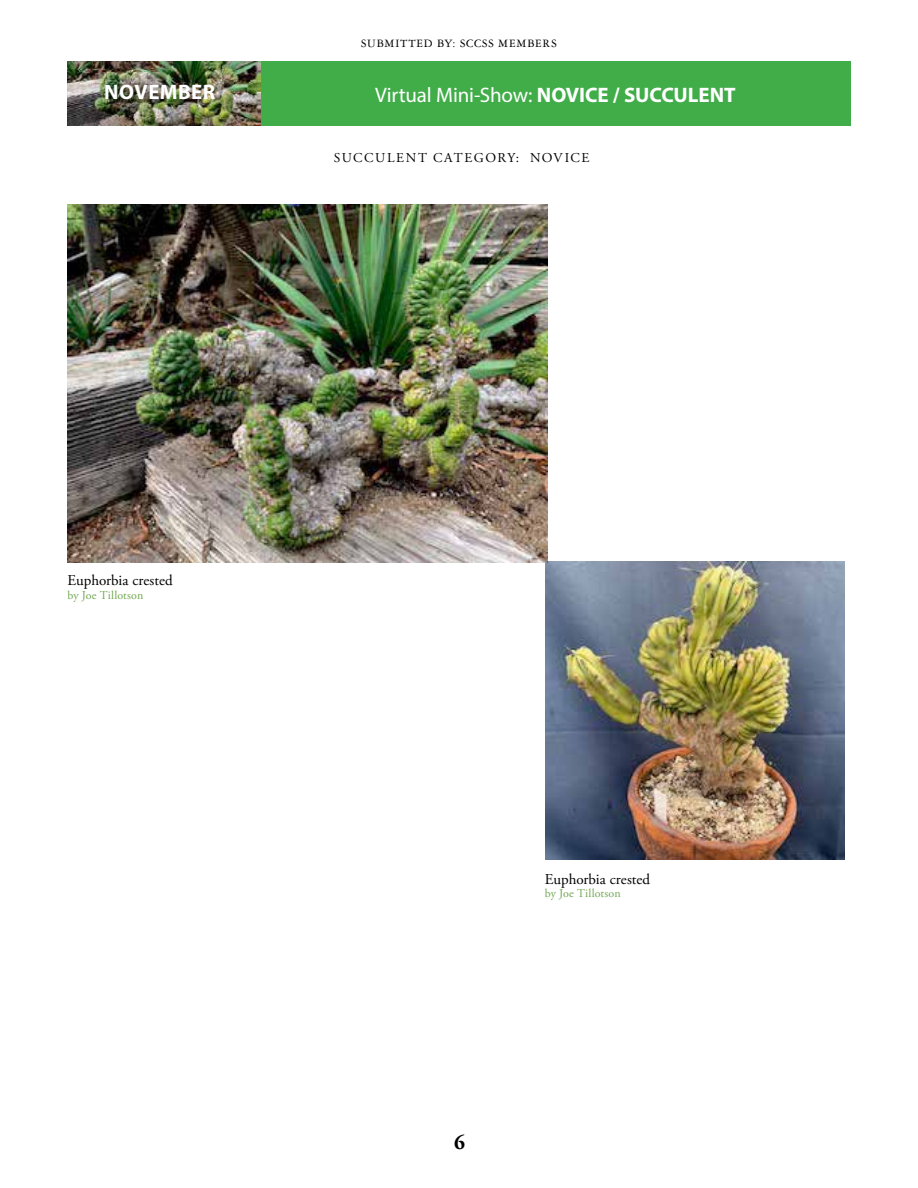
<style>
.page{position:relative;width:918px;height:1188px;background:#fff}
.page>*{position:absolute;margin:0;border:0;box-sizing:border-box;transform-origin:0 0}
.t1{font:21px "Myriad Pro";letter-spacing:-.01em;color:#fff}
.t2{font:700 21px "Myriad Pro";letter-spacing:.02em;color:#fff}
.t3{font:700 21px "Adobe Garamond Pro";color:#000}
.t4{font:15px "Adobe Garamond Pro";color:#000}
.t5{font:13.5px "Adobe Garamond Pro";letter-spacing:.115em;color:#000}
.t6{font:12px "Adobe Garamond Pro";letter-spacing:.005em;color:#71a850}
.t7{font:12px "Garamond Three";letter-spacing:.065em;color:#000}
.s1{font-weight:700}
</style>
<div class="page">
<div style="left:260px;top:62px;width:590px;height:64px;background:#41ad49"></div>
<img style="left:68px;top:62px;width:192px;height:64px">
<img style="left:545px;top:562px;width:299px;height:298px">
<img style="left:68px;top:204px;width:480px;height:359px">
<p class="t7" style="left:361px;top:37px;width:197px">SUBMITTED BY: SCCSS MEMBERS</p>
<p class="t2" style="left:104px;top:78px;width:113px">NOVEMBER</p>
<p class="t1" style="left:375px;top:82px;width:362px">Virtual Mini-Show: <span class="s1">NOVICE / SUCCULENT</span></p>
<p class="t5" style="left:334px;top:149px;width:257px">SUCCULENT CATEGORY: NOVICE</p>
<p class="t4" style="left:68px;top:572px;width:107px">Euphorbia crested</p>
<p class="t6" style="left:68px;top:588px;width:77px">by Joe Tillotson</p>
<p class="t4" style="left:545px;top:870px;width:107px">Euphorbia crested</p>
<p class="t6" style="left:545px;top:886px;width:77px">by Joe Tillotson</p>
<p class="t3" style="left:454px;top:1130px;width:12px">6</p>
</div>
